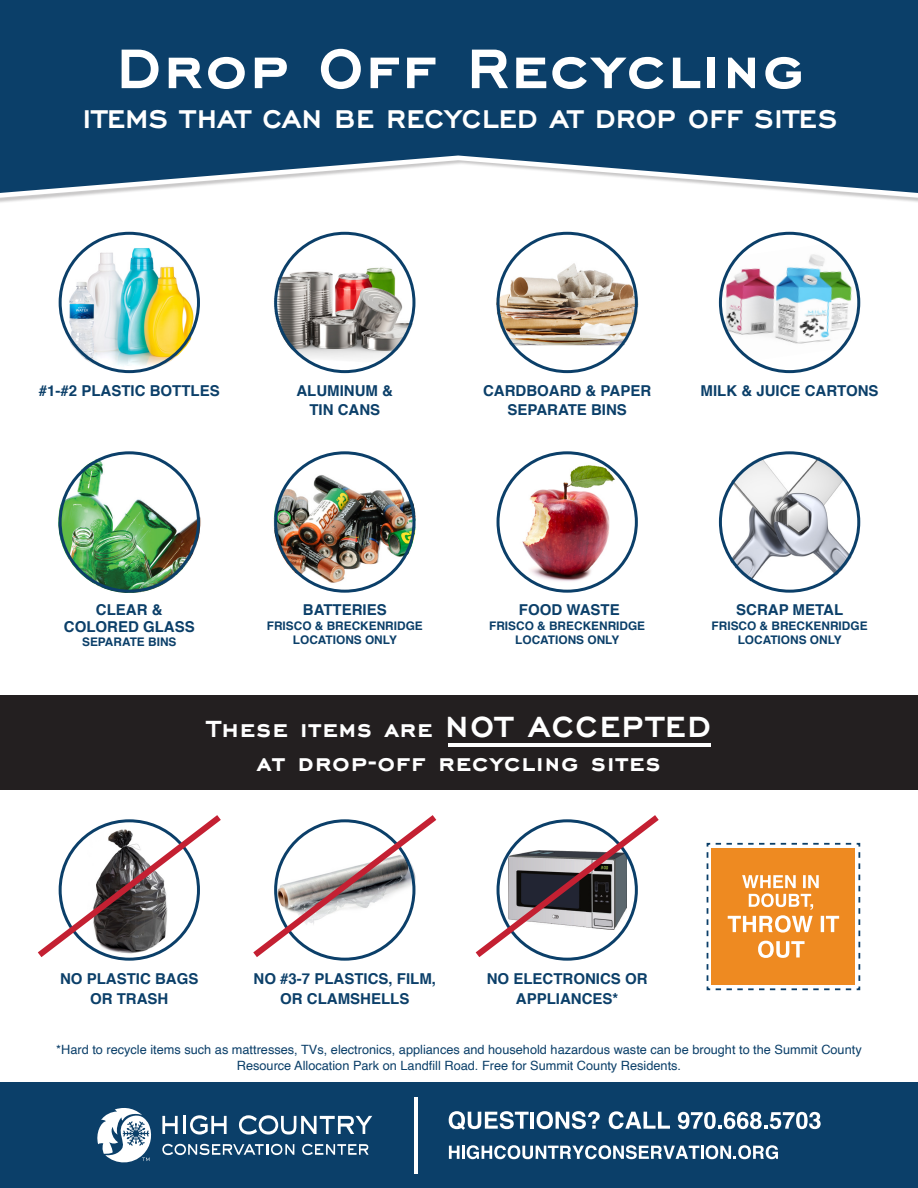
<style>
.page{position:relative;width:918px;height:1188px;background:#fff}
.page>*{position:absolute;margin:0;border:0;box-sizing:border-box;transform-origin:0 0}
.t1{font:700 72.75px "Engravers Gothic";letter-spacing:.05em;color:#fff}
.t2{font:700 33.45px "Engravers Gothic";letter-spacing:.025em;color:#fff}
.t3{font:700 30.45px "Engravers Gothic";letter-spacing:.05em;color:#fff}
.t4{font:700 15px/19.6px "Helvetica";color:#0b3f69;text-align:center}
.t5{font:12.75px/16.5px "Helvetica";color:#0b3f69;text-align:center}
.t6{font:700 11.85px/14.2px "Helvetica";color:#0b3f69;text-align:center}
.s1{font-size:38.1px}
</style>
<div class="page">
<div style="left:0;top:0;width:918px;height:156px;background:#0b3f69"></div>
<svg style="left:0;top:156px;width:918px;height:42px"></svg>
<div style="left:0;top:1082px;width:918px;height:106px;background:#0b3f69"></div>
<svg style="left:97px;top:1108px;width:55px;height:55px"></svg>
<svg style="left:162px;top:1116px;width:16px;height:18px"></svg>
<hr style="left:183px;top:1116px;width:3px;height:18px;background:#fff">
<svg style="left:190px;top:1115px;width:37px;height:20px"></svg>
<svg style="left:239px;top:1115px;width:133px;height:20px"></svg>
<svg style="left:162px;top:1144px;width:132px;height:11px"></svg>
<svg style="left:302px;top:1144px;width:67px;height:11px"></svg>
<svg style="left:449px;top:1111px;width:80px;height:19px"></svg>
<hr style="left:530px;top:1112px;width:4px;height:17px;background:#fff">
<svg style="left:537px;top:1111px;width:63px;height:18px"></svg>
<svg style="left:609px;top:1111px;width:61px;height:18px"></svg>
<svg style="left:678px;top:1112px;width:143px;height:17px"></svg>
<svg style="left:449px;top:1145px;width:329px;height:14px"></svg>
<hr style="left:414px;top:1097px;width:4px;height:76px;background:#fff">
<img style="left:59px;top:237px;width:141px;height:131px">
<div style="left:59px;top:232px;width:141px;height:141px;border:3px solid #0b3f69;border-radius:50%"></div>
<img style="left:60px;top:452px;width:139px;height:140px">
<div style="left:59px;top:451px;width:141px;height:142px;border:3px solid #0b3f69;border-radius:50%"></div>
<img style="left:273px;top:231px;width:144px;height:143px;border-radius:72px">
<div style="left:274px;top:232px;width:141px;height:141px;border:3px solid #0b3f69;border-radius:50%"></div>
<img style="left:273px;top:450px;width:144px;height:144px;border-radius:72px">
<div style="left:274px;top:451px;width:141px;height:142px;border:3px solid #0b3f69;border-radius:50%"></div>
<svg style="left:495px;top:231px;width:144px;height:143px"></svg>
<img style="left:498px;top:260px;width:139px;height:85px">
<div style="left:497px;top:232px;width:141px;height:141px;border:3px solid #0b3f69;border-radius:50%"></div>
<svg style="left:495px;top:450px;width:144px;height:144px"></svg>
<img style="left:512px;top:460px;width:110px;height:129px">
<div style="left:497px;top:451px;width:141px;height:142px;border:3px solid #0b3f69;border-radius:50%"></div>
<svg style="left:718px;top:231px;width:143px;height:143px"></svg>
<img style="left:720px;top:243px;width:139px;height:118px">
<div style="left:719px;top:232px;width:141px;height:141px;border:3px solid #0b3f69;border-radius:50%"></div>
<img style="left:720px;top:456px;width:139px;height:134px">
<div style="left:719px;top:451px;width:141px;height:142px;border:3px solid #0b3f69;border-radius:50%"></div>
<div style="left:0;top:695px;width:918px;height:95px;background:#231f20"></div>
<svg style="left:38px;top:815px;width:183px;height:146px"></svg>
<svg style="left:253px;top:815px;width:184px;height:146px"></svg>
<svg style="left:475px;top:815px;width:184px;height:146px"></svg>
<hr style="left:448px;top:743px;width:263px;height:4px;background:#fff">
<svg style="left:706px;top:842px;width:155px;height:149px"></svg>
<p class="t1" style="left:117px;top:29px;width:689px">Drop Off Recycling</p>
<p class="t2" style="left:83px;top:101px;width:756px">ITEMS THAT CAN BE RECYCLED AT DROP OFF SITES</p>
<p class="t4" style="left:39px;top:381px;width:182px">#1-#2 PLASTIC BOTTLES</p>
<p class="t4" style="left:296px;top:381px;width:98px">ALUMINUM &amp;</p>
<p class="t4" style="left:309px;top:400px;width:72px">TIN CANS</p>
<p class="t4" style="left:483px;top:381px;width:170px">CARDBOARD &amp; PAPER<br>SEPARATE BINS</p>
<p class="t4" style="left:701px;top:381px;width:180px">MILK &amp; JUICE CARTONS</p>
<p class="t4" style="left:96px;top:600px;width:68px">CLEAR &amp;</p>
<p class="t4" style="left:64px;top:617px;width:132px">COLORED GLASS</p>
<p class="t6" style="left:82px;top:635px;width:96px">SEPARATE BINS</p>
<p class="t4" style="left:303px;top:600px;width:85px">BATTERIES</p>
<p class="t6" style="left:267px;top:618px;width:158px">FRISCO &amp; BRECKENRIDGE<br>LOCATIONS ONLY</p>
<p class="t4" style="left:519px;top:600px;width:102px">FOOD WASTE</p>
<p class="t6" style="left:489px;top:618px;width:158px">FRISCO &amp; BRECKENRIDGE<br>LOCATIONS ONLY</p>
<p class="t4" style="left:736px;top:600px;width:108px">SCRAP METAL</p>
<p class="t6" style="left:712px;top:618px;width:158px">FRISCO &amp; BRECKENRIDGE<br>LOCATIONS ONLY</p>
<p class="t3" style="left:208px;top:713px;width:504px">These items are <span class="s1">NOT ACCEPTED</span></p>
<p class="t3" style="left:258px;top:746px;width:404px">at drop-off recycling sites</p>
<p class="t4" style="left:60px;top:970px;width:140px">NO PLASTIC BAGS<br>OR TRASH</p>
<p class="t4" style="left:254px;top:970px;width:184px">NO #3-7 PLASTICS, FILM,<br>OR CLAMSHELLS</p>
<p class="t4" style="left:487px;top:970px;width:162px">NO ELECTRONICS OR<br>APPLIANCES*</p>
<p class="t5" style="left:56px;top:1042px;width:807px">*Hard to recycle items such as mattresses, TVs, electronics, appliances and household hazardous waste can be brought to the Summit County<br>Resource Allocation Park on Landfill Road. Free for Summit County Residents.</p>
</div>
